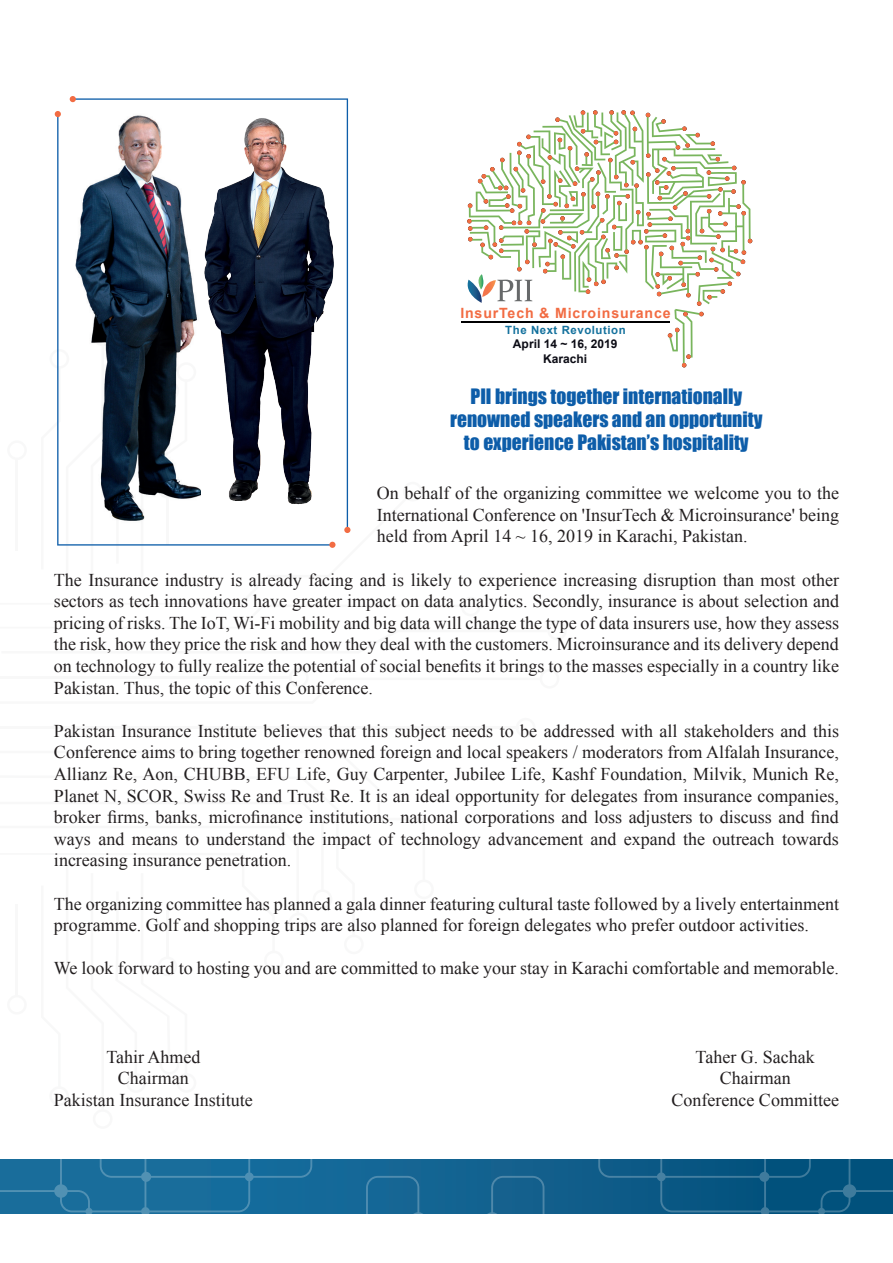
<style>
.page{position:relative;width:893px;height:1263px;background:#fff}
.page>*{position:absolute;margin:0;border:0;box-sizing:border-box;transform-origin:0 0}
.t1{font:19.5px/23.4px "Impact";color:#0d5da9;text-align:center}
.t2{font:18px/21.6px "Times New Roman";color:#231f20;text-align:justify}
.t3{font:700 14.1px "Arial";letter-spacing:.06em;color:#f26c43}
.t4{font:700 12px/14.4px "Arial";color:#0c0c15;text-align:center}
.t5{font:700 11.4px "Arial";letter-spacing:.05em;color:#14719d}
</style>
<div class="page">
<hr style="left:0;top:726px;width:518px;height:3px;background:#dcdddf">
<svg style="left:0;top:1159px;width:893px;height:54px;background:#146490"></svg>
<svg style="left:73px;top:98px;width:275px;height:12px"></svg>
<svg style="left:70px;top:96px;width:6px;height:6px"></svg>
<svg style="left:54px;top:110px;width:698px;height:438px"></svg>
<p class="t3" style="left:460px;top:303px;width:212px">InsurTech &amp; Microinsurance</p>
<p class="t5" style="left:505px;top:323px;width:122px">The Next Revolution</p>
<p class="t4" style="left:513px;top:337px;width:106px">April 14 ~ 16, 2019<br>Karachi</p>
<p class="t1" style="left:450px;top:384px;width:314px">PII brings together internationally renowned speakers and an opportunity to experience Pakistan’s hospitality</p>
<p class="t2" style="left:377px;top:482px;width:464px">On behalf of the organizing committee we welcome you to the International Conference on 'InsurTech &amp; Microinsurance' being held from April 14 ~ 16, 2019 in Karachi, Pakistan.</p>
<p class="t2" style="left:54px;top:568px;width:787px">The Insurance industry is already facing and is likely to experience increasing disruption than most other sectors as tech innovations have greater impact on data analytics. Secondly, insurance is about selection and pricing of risks. The IoT, Wi-Fi mobility and big data will change the type of data insurers use, how they assess the risk, how they price the risk and how they deal with the customers. Microinsurance and its delivery depend on technology to fully realize the potential of social benefits it brings to the masses especially in a country like Pakistan. Thus, the topic of this Conference.</p>
<p class="t2" style="left:54px;top:720px;width:786px">Pakistan Insurance Institute believes that this subject needs to be addressed with all stakeholders and this Conference aims to bring together renowned foreign and local speakers / moderators from Alfalah Insurance, Allianz Re, Aon, CHUBB, EFU Life, Guy Carpenter, Jubilee Life, Kashf Foundation, Milvik, Munich Re, Planet N, SCOR, Swiss Re and Trust Re. It is an ideal opportunity for delegates from insurance companies, broker firms, banks, microfinance institutions, national corporations and loss adjusters to discuss and find ways and means to understand the impact of technology advancement and expand the outreach towards increasing insurance penetration.</p>
<p class="t2" style="left:54px;top:892px;width:786px">The organizing committee has planned a gala dinner featuring cultural taste followed by a lively entertainment programme. Golf and shopping trips are also planned for foreign delegates who prefer outdoor activities.</p>
<p class="t2" style="left:54px;top:957px;width:787px">We look forward to hosting you and are committed to make your stay in Karachi comfortable and memorable.</p>
<p class="t2" style="left:54px;top:1045px;width:200px;text-align:center">Tahir Ahmed<br>Chairman<br>Pakistan Insurance Institute</p>
<p class="t2" style="left:671px;top:1045px;width:169px;text-align:center">Taher G. Sachak<br>Chairman<br>Conference Committee</p>
</div>
